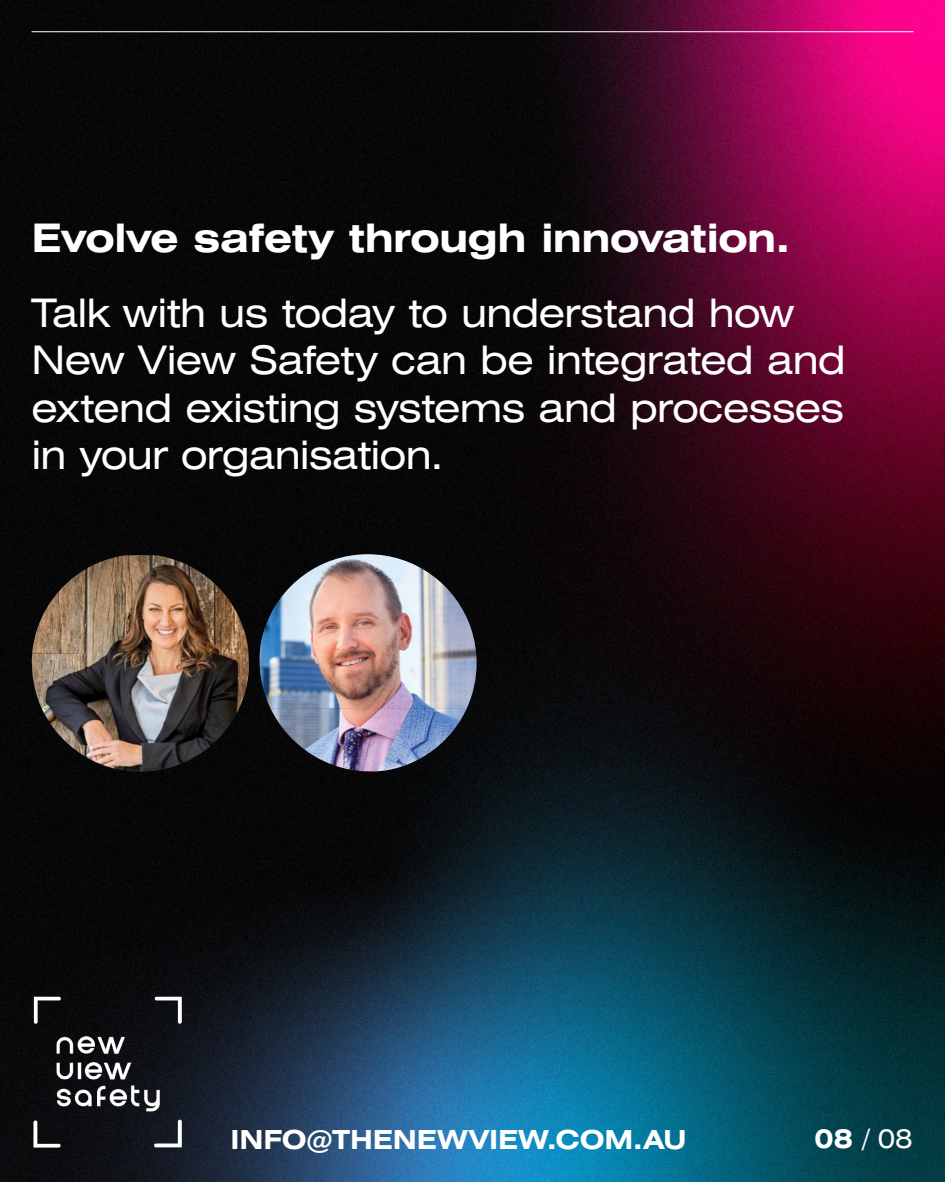
<style>
.page{position:relative;width:945px;height:1182px;background:#fff}
.page>*{position:absolute;margin:0;border:0;box-sizing:border-box;transform-origin:0 0}
.t1{font:expanded 39.38px/47.2px "Swiss 721 BT";letter-spacing:-.015em;color:#fff}
.t2{font:700 expanded 39.38px "Swiss 721 BT";letter-spacing:-.015em;color:#fff}
.t3{font:700 expanded 26.25px "Swiss 721 BT";letter-spacing:-.005em;color:#fff}
.t4{font:expanded 26.25px "Swiss 721 BT";color:#fff}
.s1{font-weight:700}
</style>
<div class="page">
<img style="left:0;top:0;width:945px;height:1181px">
<hr style="left:32px;top:32px;width:882px;height:1px;background:#fff">
<img style="left:264px;top:554px;width:207px;height:75px">
<img style="left:259px;top:629px;width:218px;height:79px">
<img style="left:270px;top:708px;width:197px;height:63px">
<img style="left:32px;top:555px;width:94px;height:212px">
<img style="left:32px;top:990px;width:154px;height:160px">
<p class="t2" style="left:32px;top:214px;width:760px">Evolve safety through innovation.</p>
<p class="t1" style="left:32px;top:289px;width:816px">Talk with us today to understand how New View Safety can be integrated and extend existing systems and processes in your organisation.</p>
<p class="t3" style="left:231px;top:1123px;width:458px">INFO@THENEWVIEW.COM.AU</p>
<p class="t4" style="left:815px;top:1122px;width:100px"><span class="s1">08</span> / 08</p>
</div>
